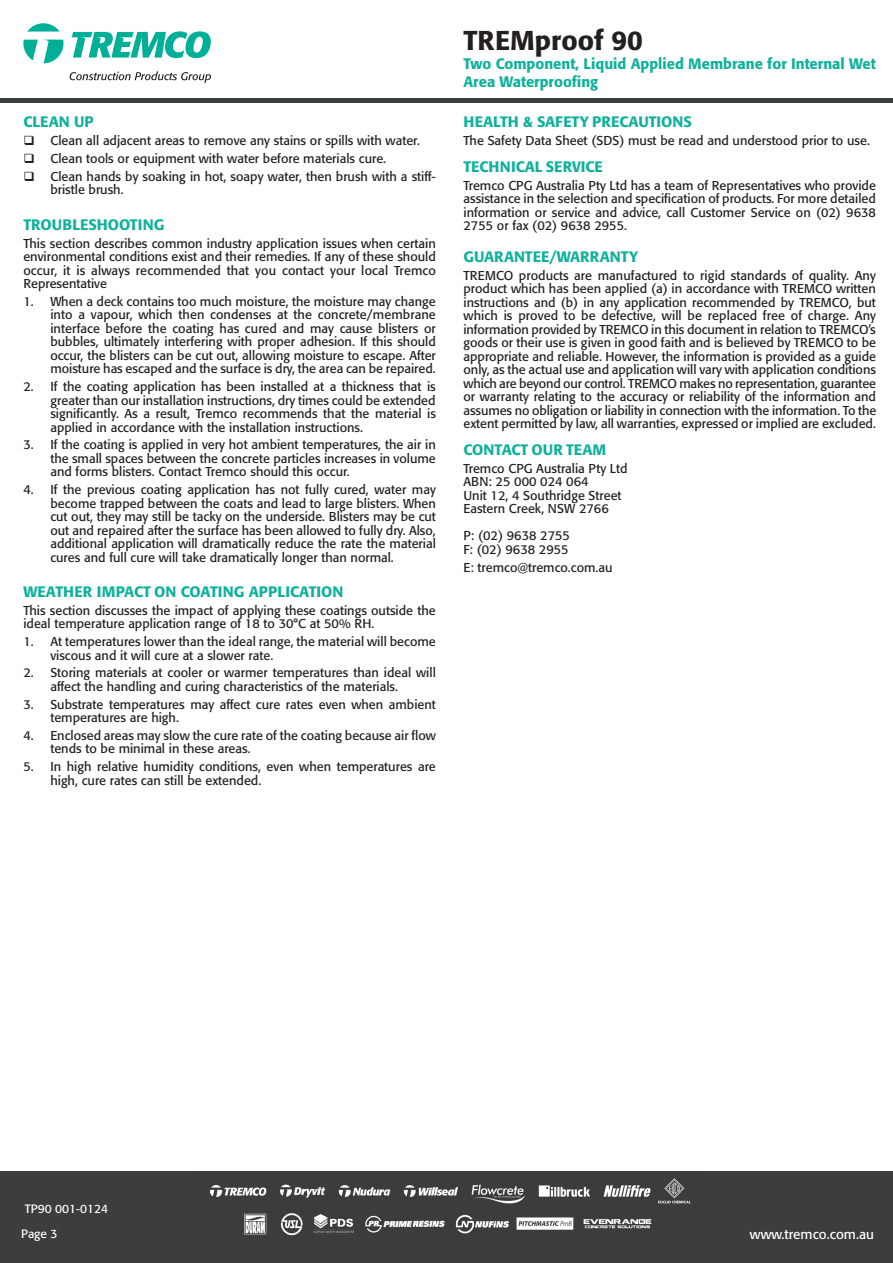
<style>
.page{position:relative;width:893px;height:1263px;background:#fff}
.page>*{position:absolute;margin:0;border:0;box-sizing:border-box;transform-origin:0 0}
.t1{font:500 27px "Formata Pro";color:#231f20}
.t2{font:500 15px/18px "Formata Pro";color:#0fb19c}
.t3{font:13.5px "Formata Pro";color:#fff}
.t4{font:12.75px/13.5px "Formata Pro";color:#231f20}
.t5{font:12px "Formata Pro";color:#fff}
</style>
<div class="page">
<div style="left:0;top:1172px;width:893px;height:91px;background:#3b3d3f"></div>
<img style="left:210px;top:1178px;width:481px;height:58px">
<svg style="left:27px;top:23px;width:33px;height:9px"></svg>
<svg style="left:23px;top:40px;width:40px;height:23px"></svg>
<svg style="left:72px;top:31px;width:139px;height:27px"></svg>
<svg style="left:70px;top:71px;width:141px;height:12px"></svg>
<hr style="left:0;top:99px;width:893px;height:4px;background:#3a3e3f">
<p class="t2" style="left:23px;top:113px;width:72px">CLEAN UP</p>
<p class="t4" style="left:50px;top:134px;width:371px">Clean all adjacent areas to remove any stains or spills with water.</p>
<p class="t4" style="left:50px;top:152px;width:337px">Clean tools or equipment with water before materials cure.</p>
<p class="t4" style="left:50px;top:169px;width:387px">Clean hands by soaking in hot, soapy water, then brush with a stiff&shy;bristle brush.</p>
<p class="t2" style="left:23px;top:215px;width:142px">TROUBLESHOOTING</p>
<p class="t4" style="left:23px;top:236px;width:414px;text-align:justify">This section describes common industry application issues when certain environmental conditions exist and their remedies. If any of these should occur, it is always recommended that you contact your local Tremco Representative</p>
<p class="t4" style="left:50px;top:294px;width:387px;text-align:justify;text-indent:-27px">1. When a deck contains too much moisture, the moisture may change into a vapour, which then condenses at the concrete/membrane interface before the coating has cured and may cause blisters or bubbles, ultimately interfering with proper adhesion. If this should occur, the blisters can be cut out, allowing moisture to escape. After moisture has escaped and the surface is dry, the area can be repaired.</p>
<p class="t4" style="left:50px;top:380px;width:387px;text-align:justify;text-indent:-27px">2. If the coating application has been installed at a thickness that is greater than our installation instructions, dry times could be extended significantly. As a result, Tremco recommends that the material is applied in accordance with the installation instructions.</p>
<p class="t4" style="left:50px;top:438px;width:387px;text-align:justify;text-indent:-27px">3. If the coating is applied in very hot ambient temperatures, the air in the small spaces between the concrete particles increases in volume and forms blisters. Contact Tremco should this occur.</p>
<p class="t4" style="left:50px;top:483px;width:387px;text-align:justify;text-indent:-27px">4. If the previous coating application has not fully cured, water may become trapped between the coats and lead to large blisters. When cut out, they may still be tacky on the underside. Blisters may be cut out and repaired after the surface has been allowed to fully dry. Also, additional application will dramatically reduce the rate the material cures and full cure will take dramatically longer than normal.</p>
<p class="t2" style="left:23px;top:583px;width:322px">WEATHER IMPACT ON COATING APPLICATION</p>
<p class="t4" style="left:23px;top:603px;width:414px">This section discusses the impact of applying these coatings outside the ideal temperature application range of 18 to 30°C at 50% RH.</p>
<p class="t4" style="left:50px;top:635px;width:387px;text-indent:-27px">1. At temperatures lower than the ideal range, the material will become viscous and it will cure at a slower rate.</p>
<p class="t4" style="left:50px;top:666px;width:387px;text-indent:-27px">2. Storing materials at cooler or warmer temperatures than ideal will affect the handling and curing characteristics of the materials.</p>
<p class="t4" style="left:50px;top:697px;width:387px;text-indent:-27px">3. Substrate temperatures may affect cure rates even when ambient temperatures are high.</p>
<p class="t4" style="left:50px;top:728px;width:387px;text-indent:-27px">4. Enclosed areas may slow the cure rate of the coating because air flow tends to be minimal in these areas.</p>
<p class="t4" style="left:50px;top:760px;width:387px;text-indent:-27px">5. In high relative humidity conditions, even when temperatures are high, cure rates can still be extended.</p>
<p class="t1" style="left:463px;top:23px;width:181px">TREMproof 90</p>
<p class="t2" style="left:463px;top:55px;width:414px">Two Component, Liquid Applied Membrane for Internal Wet<br>Area Waterproofing</p>
<p class="t2" style="left:463px;top:113px;width:230px">HEALTH &amp; SAFETY PRECAUTIONS</p>
<p class="t4" style="left:463px;top:134px;width:408px">The Safety Data Sheet (SDS) must be read and understood prior to use.</p>
<p class="t2" style="left:463px;top:158px;width:141px">TECHNICAL SERVICE</p>
<p class="t4" style="left:463px;top:179px;width:414px;text-align:justify">Tremco CPG Australia Pty Ltd has a team of Representatives who provide assistance in the selection and specification of products. For more detailed information or service and advice, call Customer Service on (02) 9638<br>2755 or fax (02) 9638 2955.</p>
<p class="t2" style="left:463px;top:247px;width:176px">GUARANTEE/WARRANTY</p>
<p class="t4" style="left:463px;top:268px;width:414px;text-align:justify">TREMCO products are manufactured to rigid standards of quality. Any product which has been applied (a) in accordance with TREMCO written instructions and (b) in any application recommended by TREMCO, but which is proved to be defective, will be replaced free of charge. Any information provided by TREMCO in this document in relation to TREMCO’s goods or their use is given in good faith and is believed by TREMCO to be appropriate and reliable. However, the information is provided as a guide only, as the actual use and application will vary with application conditions which are beyond our control. TREMCO makes no representation, guarantee or warranty relating to the accuracy or reliability of the information and assumes no obligation or liability in connection with the information. To the extent permitted by law, all warranties, expressed or implied are excluded.</p>
<p class="t2" style="left:463px;top:441px;width:144px">CONTACT OUR TEAM</p>
<p class="t4" style="left:463px;top:461px;width:165px">Tremco CPG Australia Pty Ltd</p>
<p class="t4" style="left:463px;top:475px;width:127px">ABN: 25 000 024 064</p>
<p class="t4" style="left:463px;top:488px;width:160px">Unit 12, 4 Southridge Street</p>
<p class="t4" style="left:463px;top:502px;width:147px">Eastern Creek, NSW 2766</p>
<p class="t4" style="left:463px;top:529px;width:108px">P: (02) 9638 2755</p>
<p class="t4" style="left:463px;top:542px;width:107px">F: (02) 9638 2955</p>
<p class="t4" style="left:463px;top:560px;width:151px">E: tremco@tremco.com.au</p>
<p class="t5" style="left:25px;top:1201px;width:85px">TP90 001-0124</p>
<p class="t5" style="left:21px;top:1226px;width:38px">Page 3</p>
<p class="t3" style="left:750px;top:1226px;width:126px">www.tremco.com.au</p>
</div>
